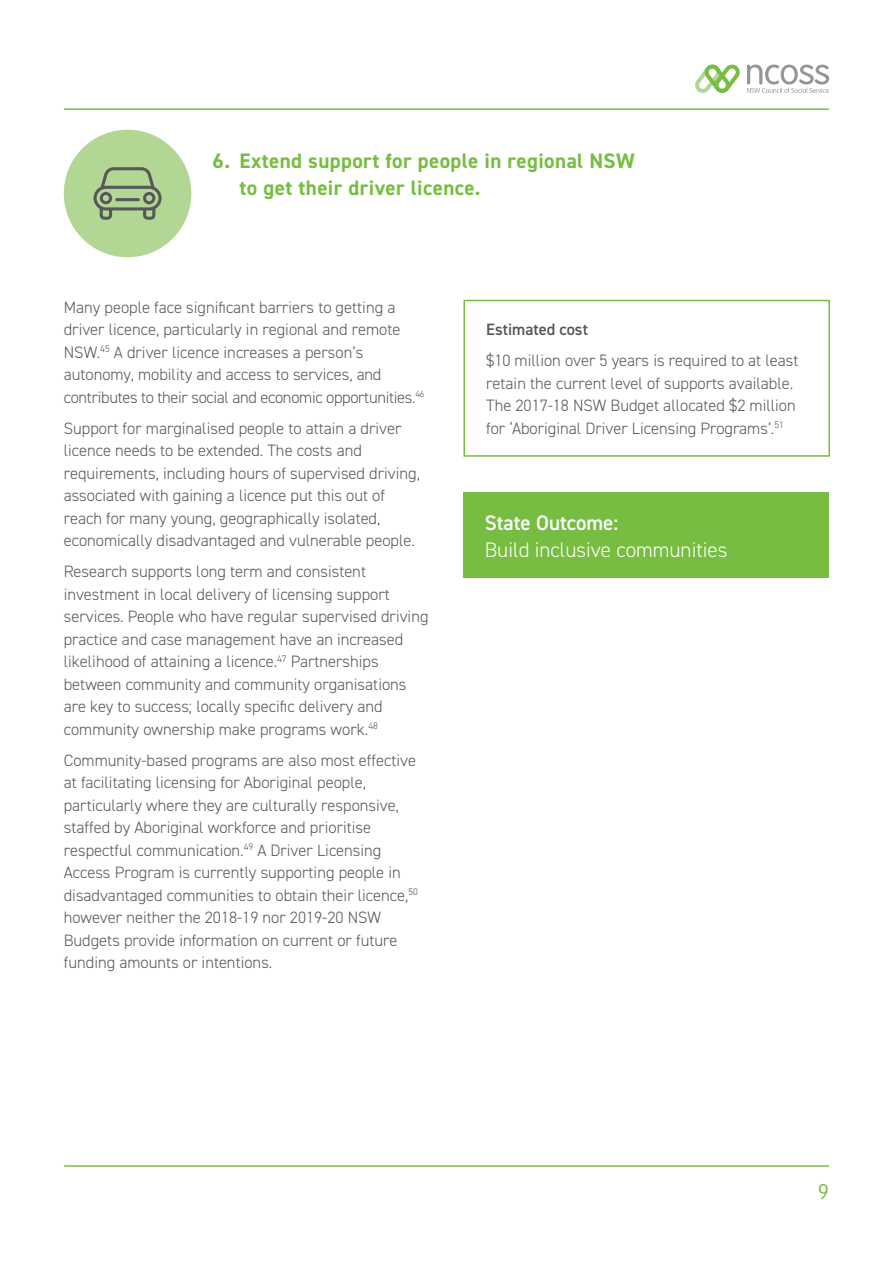
<style>
.page{position:relative;width:893px;height:1263px;background:#fff}
.page>*{position:absolute;margin:0;border:0;box-sizing:border-box;transform-origin:0 0}
.t1{font:700 21px/27px "DIN2014";letter-spacing:.02em;color:#77bd42}
.t2{font:300 21px/27px "DIN2014";color:#fff}
.t3{font:100 21px "VAG Rounded Std";color:#77bd42}
.t4{font:300 16.5px/22.5px "DIN2014";color:#57585a}
.t5{font:600 16.5px "DIN2014";color:#57585a}
.s1{font-weight:600}
</style>
<div class="page">
<hr style="left:65px;top:1165px;width:763px;height:2px;background:#77bd42">
<hr style="left:65px;top:108px;width:763px;height:2px;background:#77bd42">
<svg style="left:695px;top:64px;width:45px;height:29px"></svg>
<svg style="left:747px;top:65px;width:82px;height:28px"></svg>
<div style="left:463px;top:300px;width:367px;height:157px;border:2px solid #77bd42"></div>
<div style="left:463px;top:492px;width:366px;height:86px;background:#77bd42"></div>
<div style="left:64px;top:130px;width:127px;height:127px;background:#b2d693;border-radius:50%"></div>
<svg style="left:94px;top:167px;width:68px;height:53px"></svg>
<p class="t1" style="left:240px;top:147px;width:397px;text-indent:-27px">6. Extend support for people in regional NSW to get their driver licence.</p>
<p class="t4" style="left:64px;top:296px;width:362px">Many people face significant barriers to getting a driver licence, particularly in regional and remote NSW.<sup>45</sup> A driver licence increases a person’s autonomy, mobility and access to services, and contributes to their social and economic opportunities.<sup>46</sup></p>
<p class="t4" style="left:64px;top:417px;width:358px">Support for marginalised people to attain a driver licence needs to be extended. The costs and requirements, including hours of supervised driving, associated with gaining a licence put this out of reach for many young, geographically isolated, economically disadvantaged and vulnerable people.</p>
<p class="t4" style="left:64px;top:560px;width:366px">Research supports long term and consistent investment in local delivery of licensing support services. People who have regular supervised driving practice and case management have an increased likelihood of attaining a licence.<sup>47</sup> Partnerships between community and community organisations are key to success; locally specific delivery and community ownership make programs work.<sup>48</sup></p>
<p class="t4" style="left:64px;top:749px;width:356px">Community‐based programs are also most effective at facilitating licensing for Aboriginal people, particularly where they are culturally responsive, staffed by Aboriginal workforce and prioritise respectful communication.<sup>49</sup> A Driver Licensing Access Program is currently supporting people in disadvantaged communities to obtain their licence,<sup>50 </sup>however neither the 2018-19 nor 2019-20 NSW Budgets provide information on current or future funding amounts or intentions.</p>
<p class="t5" style="left:486px;top:319px;width:103px">Estimated cost</p>
<p class="t4" style="left:486px;top:349px;width:314px">$10 million over 5 years is required to at least retain the current level of supports available.<br>The 2017-18 NSW Budget allocated $2 million for ‘Aboriginal Driver Licensing Programs’.<sup>51</sup></p>
<p class="t2" style="left:485px;top:509px;width:244px"><span class="s1">State Outcome:<br></span>Build inclusive communities</p>
<p class="t3" style="left:818px;top:1180px;width:13px">9</p>
</div>
